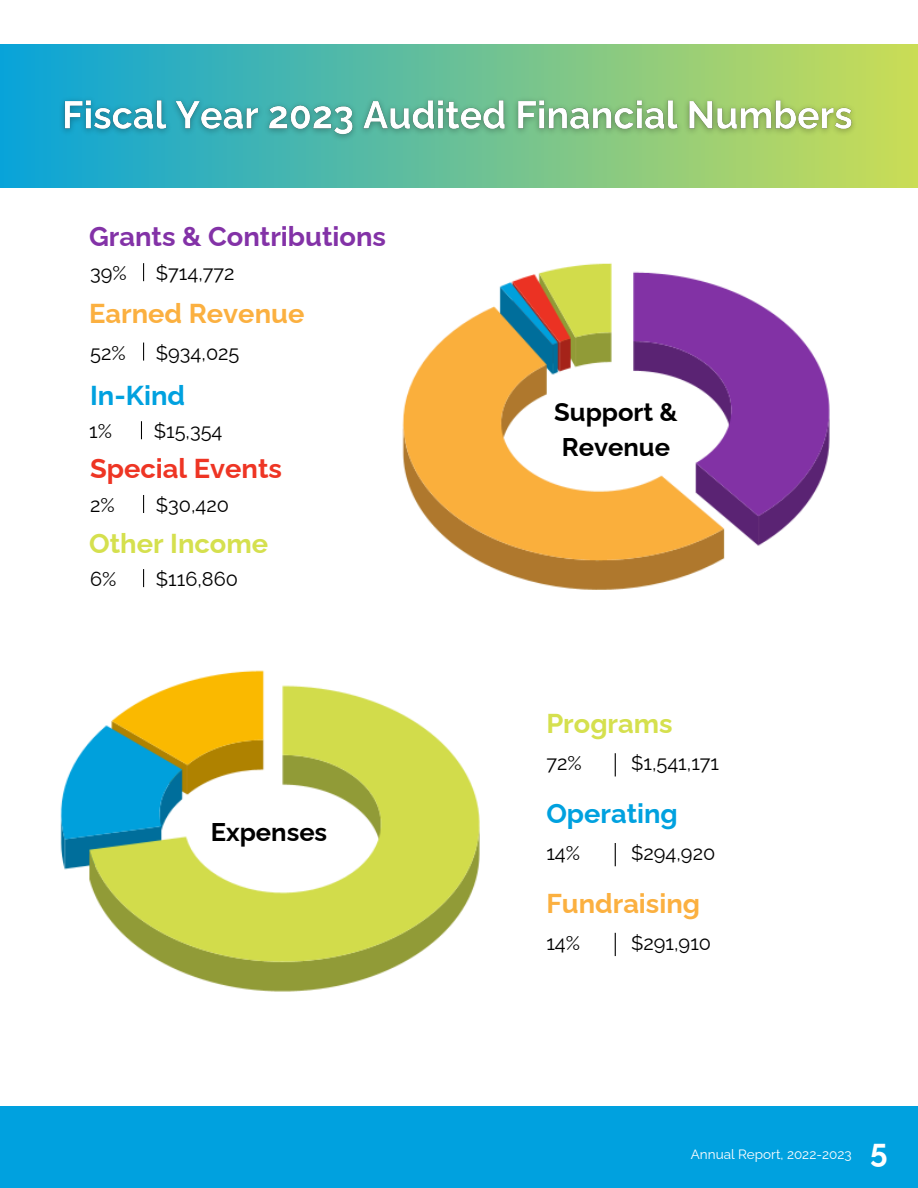
<style>
.page{position:relative;width:918px;height:1188px;background:#fff}
.page>*{position:absolute;margin:0;border:0;box-sizing:border-box;transform-origin:0 0}
.t1{font:700 31.5px "Raleway";color:#fff}
.t2{font:700 27.3px "Raleway";color:#fbb040}
.t3{font:700 27.3px "Raleway";color:#8332a7}
.t4{font:700 27.3px "Raleway";color:#d5e04e}
.t5{font:700 27.3px "Raleway";color:#00a1df}
.t6{font:700 27.3px "Raleway";color:#ee3524}
.t7{font:700 25.5px/34.8px "Raleway";color:#000}
.t8{font:19.95px "Raleway";color:#000}
.t9{font:13.5px "Raleway";color:#fff}
</style>
<div class="page">
<div style="left:0;top:1107px;width:918px;height:81px;background:#00a1df"></div>
<svg style="left:615px;top:753px;width:1px;height:23px"></svg>
<svg style="left:615px;top:843px;width:1px;height:23px"></svg>
<svg style="left:615px;top:933px;width:1px;height:23px"></svg>
<svg style="left:143px;top:343px;width:1px;height:18px"></svg>
<svg style="left:141px;top:421px;width:1px;height:18px"></svg>
<svg style="left:143px;top:495px;width:1px;height:18px"></svg>
<svg style="left:143px;top:569px;width:1px;height:18px"></svg>
<svg style="left:143px;top:263px;width:1px;height:18px"></svg>
<div style="left:0;top:44px;width:918px;height:143px;background:linear-gradient(to right,#08a3da,#cadd55)"></div>
<img style="left:402px;top:263px;width:428px;height:327px">
<img style="left:60px;top:670px;width:420px;height:322px">
<img style="left:56px;top:92px;width:806px;height:53px">
<h3 class="t3" style="left:89px;top:220px;width:298px">Grants &amp; Contributions</h3>
<h2 class="t8" style="left:90px;top:262px;width:38px">39%</h2>
<h3 class="t8" style="left:156px;top:262px;width:80px">$714,772</h3>
<h3 class="t2" style="left:89px;top:297px;width:217px">Earned Revenue</h3>
<h2 class="t8" style="left:90px;top:341px;width:37px">52%</h2>
<p class="t8" style="left:156px;top:341px;width:85px">$934,025</p>
<h3 class="t5" style="left:90px;top:380px;width:97px">In-Kind</h3>
<h2 class="t8" style="left:89px;top:420px;width:24px">1%</h2>
<h3 class="t8" style="left:154px;top:420px;width:70px">$15,354</h3>
<h3 class="t6" style="left:90px;top:452px;width:193px">Special Events</h3>
<h3 class="t8" style="left:90px;top:493px;width:26px">2%</h3>
<h2 class="t8" style="left:156px;top:493px;width:75px">$30,420</h2>
<h2 class="t4" style="left:89px;top:527px;width:181px">Other Income</h2>
<h3 class="t8" style="left:90px;top:567px;width:28px">6%</h3>
<h3 class="t8" style="left:156px;top:567px;width:84px">$116,860</h3>
<h3 class="t7" style="left:211px;top:815px;width:118px">Expenses</h3>
<h2 class="t7" style="left:554px;top:394px;width:125px">Support &amp;<br>Revenue</h2>
<p class="t4" style="left:546px;top:708px;width:128px">Programs</p>
<h2 class="t8" style="left:546px;top:751px;width:37px">72%</h2>
<h2 class="t8" style="left:631px;top:751px;width:90px">$1,541,171</h2>
<h3 class="t5" style="left:546px;top:797px;width:133px">Operating</h3>
<h3 class="t8" style="left:631px;top:841px;width:86px">$294,920</h3>
<h2 class="t2" style="left:546px;top:887px;width:155px">Fundraising</h2>
<h3 class="t8" style="left:546px;top:931px;width:35px">14%</h3>
<h3 class="t8" style="left:631px;top:931px;width:81px">$291,910</h3>
<p class="t8" style="left:546px;top:841px;width:35px">14%</p>
<p class="t9" style="left:691px;top:1147px;width:162px">Annual Report, 2022-2023</p>
<h3 class="t1" style="left:870px;top:1133px;width:19px">5</h3>
</div>
